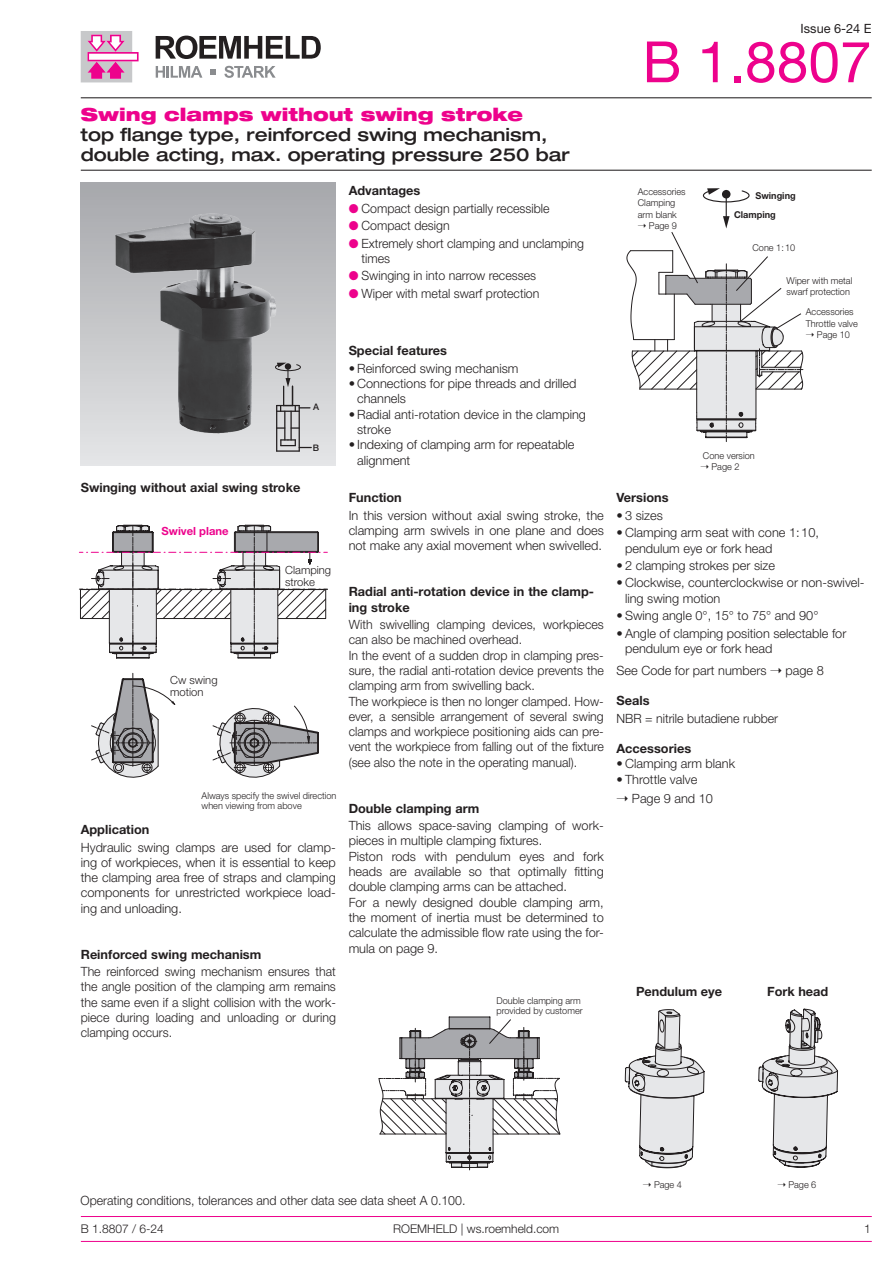
<style>
.page{position:relative;width:893px;height:1263px;background:#fff}
.page>*{position:absolute;margin:0;border:0;box-sizing:border-box;transform-origin:0 0}
.t1{font:57px "Helvetica Neue LT Pro";color:#ed028c}
.t2{font:500 expanded 18px/20.2px "Helvetica Neue LT Pro";color:#231f20}
.t3{font:900 expanded 18px "Helvetica Neue LT Pro";color:#ed028c}
.t4{font:300 12.75px/15.3px "Helvetica Neue LT Pro";color:#231f20}
.t5{font:700 12.75px/15.3px "Helvetica Neue LT Pro";color:#231f20}
.t6{font:12.75px "Helvetica Neue LT Pro";color:#231f20}
.t7{font:300 12px "Helvetica Neue LT Pro";color:#231f20}
.t8{font:300 11.25px/12px "Helvetica Neue LT Pro";color:#231f20}
.t9{font:700 11.25px "Helvetica Neue LT Pro";color:#ed028c}
.t10{font:300 9.45px/11.2px "Helvetica Neue LT Pro";color:#231f20}
.t11{font:700 9.45px/19.2px "Helvetica Neue LT Pro";color:#231f20}
.t12{font:500 9px "Helvetica Neue LT Pro";color:#231f20}
.s1{color:#ed028c}
</style>
<div class="page">
<svg style="left:156px;top:36px;width:165px;height:23px"></svg>
<svg style="left:156px;top:66px;width:46px;height:12px"></svg>
<svg style="left:224px;top:66px;width:52px;height:12px"></svg>
<svg style="left:210px;top:69px;width:6px;height:6px"></svg>
<svg style="left:81px;top:31px;width:58px;height:51px"></svg>
<hr style="left:81px;top:170px;width:791px;height:1px;background:#231f20">
<hr style="left:81px;top:97px;width:791px;height:1px;background:#231f20">
<svg style="left:81px;top:183px;width:255px;height:283px;background:#d2d3d5"></svg>
<svg style="left:91px;top:673px;width:228px;height:105px"></svg>
<svg style="left:79px;top:524px;width:248px;height:135px"></svg>
<img style="left:80px;top:188px;width:256px;height:266px">
<hr style="left:299px;top:405px;width:1px;height:46px;background:#231f20">
<hr style="left:277px;top:450px;width:22px;height:2px;background:#231f20">
<hr style="left:276px;top:406px;width:1px;height:45px;background:#231f20">
<svg style="left:275px;top:363px;width:36px;height:85px;background:#b8b8ba"></svg>
<svg style="left:624px;top:1008px;width:215px;height:160px"></svg>
<svg style="left:379px;top:1016px;width:182px;height:154px"></svg>
<hr style="left:81px;top:1241px;width:791px;height:1px;background:#ed028c">
<hr style="left:81px;top:1216px;width:791px;height:1px;background:#ed028c">
<svg style="left:626px;top:188px;width:177px;height:254px"></svg>
<p class="t6" style="left:801px;top:20px;width:73px">Issue 6-24 E</p>
<h2 class="t3" style="left:81px;top:102px;width:444px">Swing clamps without swing stroke</h2>
<h2 class="t2" style="left:81px;top:124px;width:490px">top flange type, reinforced swing mechanism, double acting, max. operating pressure 250 bar</h2>
<p class="t5" style="left:349px;top:183px;width:73px">Advantages</p>
<p class="t4" style="left:349px;top:200px;width:202px"><span class="s1">●</span> Compact design partially recessible</p>
<p class="t4" style="left:349px;top:218px;width:102px"><span class="s1">●</span> Compact design</p>
<p class="t4" style="left:361px;top:235px;width:224px;text-indent:-13px"><span class="s1">●</span> Extremely short clamping and unclamping times</p>
<p class="t4" style="left:349px;top:268px;width:189px"><span class="s1">●</span> Swinging in into narrow recesses</p>
<p class="t4" style="left:349px;top:285px;width:192px"><span class="s1">●</span> Wiper with metal swarf protection</p>
<p class="t5" style="left:81px;top:479px;width:221px">Swinging without axial swing stroke</p>
<p class="t9" style="left:162px;top:524px;width:69px">Swivel plane</p>
<p class="t12" style="left:313px;top:402px;width:8px">A</p>
<p class="t12" style="left:313px;top:442px;width:8px">B</p>
<p class="t8" style="left:170px;top:673px;width:49px">Cw swing motion</p>
<p class="t8" style="left:285px;top:564px;width:48px">Clamping stroke</p>
<p class="t10" style="left:202px;top:790px;width:136px;line-height:10.5px">Always specify the swivel direction when viewing from above</p>
<p class="t5" style="left:81px;top:822px;width:70px">Application</p>
<p class="t4" style="left:81px;top:839px;width:257px;text-align:justify">Hydraulic swing clamps are used for clamp&shy;ing of workpieces, when it is essential to keep the clamping area free of straps and clamping components for unrestricted workpiece load&shy;ing and unloading.</p>
<p class="t5" style="left:81px;top:946px;width:182px">Reinforced swing mechanism</p>
<p class="t4" style="left:81px;top:963px;width:257px;text-align:justify">The reinforced swing mechanism ensures that the angle position of the clamping arm remains the same even if a slight collision with the work&shy;piece during loading and unloading or during clamping occurs.</p>
<p class="t5" style="left:349px;top:343px;width:100px">Special features</p>
<p class="t4" style="left:349px;top:360px;width:171px">• Reinforced swing mechanism</p>
<p class="t4" style="left:357px;top:376px;width:221px;text-indent:-9px">• Connections for pipe threads and drilled channels</p>
<p class="t4" style="left:357px;top:406px;width:230px;text-indent:-9px">• Radial anti-rotation device in the clamping stroke</p>
<p class="t4" style="left:357px;top:437px;width:219px;text-indent:-9px">• Indexing of clamping arm for repeatable alignment</p>
<p class="t5" style="left:349px;top:490px;width:55px">Function</p>
<p class="t4" style="left:349px;top:507px;width:257px;text-align:justify">In this version without axial swing stroke, the clamping arm swivels in one plane and does not make any axial movement when swivelled.</p>
<p class="t5" style="left:349px;top:584px;width:247px">Radial anti-rotation device in the clamp&shy;ing stroke</p>
<p class="t4" style="left:349px;top:617px;width:257px">With swivelling clamping devices, workpieces can also be machined overhead.<br>In the event of a sudden drop in clamping pres&shy;sure, the radial anti-rotation device prevents the clamping arm from swivelling back.<br>The workpiece is then no longer clamped. How&shy;ever, a sensible arrangement of several swing clamps and workpiece positioning aids can pre&shy;vent the workpiece from falling out of the fixture (see also the note in the operating manual).</p>
<p class="t5" style="left:349px;top:800px;width:132px">Double clamping arm</p>
<p class="t4" style="left:349px;top:818px;width:257px">This allows space-saving clamping of work&shy;pieces in multiple clamping fixtures.<br>Piston rods with pendulum eyes and fork heads are available so that optimally fitting double clamping arms can be attached.<br>For a newly designed double clamping arm, the moment of inertia must be determined to calculate the admissible flow rate using the for&shy;mula on page 9.</p>
<p class="t10" style="left:497px;top:995px;width:88px;line-height:10.5px">Double clamping arm provided by customer</p>
<h1 class="t1" style="left:642px;top:27px;width:231px">B 1.8807</h1>
<p class="t10" style="left:638px;top:186px;width:49px">Accessories<br>Clamping arm blank ➝ Page 9</p>
<p class="t11" style="left:734px;top:186px;width:63px;text-indent:21px">Swinging<br>Clamping</p>
<p class="t10" style="left:752px;top:242px;width:44px">Cone 1:10</p>
<p class="t10" style="left:786px;top:274px;width:67px">Wiper with metal swarf protection</p>
<p class="t10" style="left:806px;top:306px;width:53px">Accessories<br>Throttle valve ➝ Page 10</p>
<p class="t10" style="left:700px;top:450px;width:56px">Cone version ➝ Page 2</p>
<p class="t5" style="left:617px;top:490px;width:53px">Versions</p>
<p class="t4" style="left:617px;top:507px;width:48px">• 3 sizes</p>
<p class="t4" style="left:625px;top:525px;width:195px;text-indent:-9px">• Clamping arm seat with cone 1:10, pendulum eye or fork head</p>
<p class="t4" style="left:617px;top:557px;width:160px">• 2 clamping strokes per size</p>
<p class="t4" style="left:625px;top:575px;width:241px;text-indent:-9px">• Clockwise, counterclockwise or non-swivel&shy;ling swing motion</p>
<p class="t4" style="left:617px;top:608px;width:203px">• Swing angle 0°, 15° to 75° and 90°</p>
<p class="t4" style="left:625px;top:625px;width:223px;text-indent:-9px">• Angle of clamping position selectable for pendulum eye or fork head</p>
<p class="t4" style="left:617px;top:662px;width:209px">See Code for part numbers ➝ page 8</p>
<p class="t5" style="left:617px;top:693px;width:35px">Seals</p>
<p class="t4" style="left:617px;top:710px;width:163px">NBR = nitrile butadiene rubber</p>
<p class="t5" style="left:617px;top:741px;width:76px">Accessories</p>
<p class="t4" style="left:617px;top:756px;width:120px">• Clamping arm blank</p>
<p class="t4" style="left:617px;top:769px;width:98px;line-height:19.5px">• Throttle valve<br>➝ Page 9 and 10</p>
<p class="t5" style="left:636px;top:983px;width:87px">Pendulum eye</p>
<p class="t5" style="left:767px;top:983px;width:63px">Fork head</p>
<p class="t4" style="left:81px;top:1193px;width:386px">Operating conditions, tolerances and other data see data sheet A 0.100.</p>
<p class="t10" style="left:643px;top:1178px;width:41px">➝ Page 4</p>
<p class="t10" style="left:777px;top:1178px;width:41px">➝ Page 6</p>
<p class="t7" style="left:81px;top:1221px;width:85px">B 1.8807 / 6-24</p>
<p class="t7" style="left:393px;top:1221px;width:168px">ROEMHELD | ws.roemheld.com</p>
<p class="t7" style="left:864px;top:1221px;width:8px">1</p>
</div>
